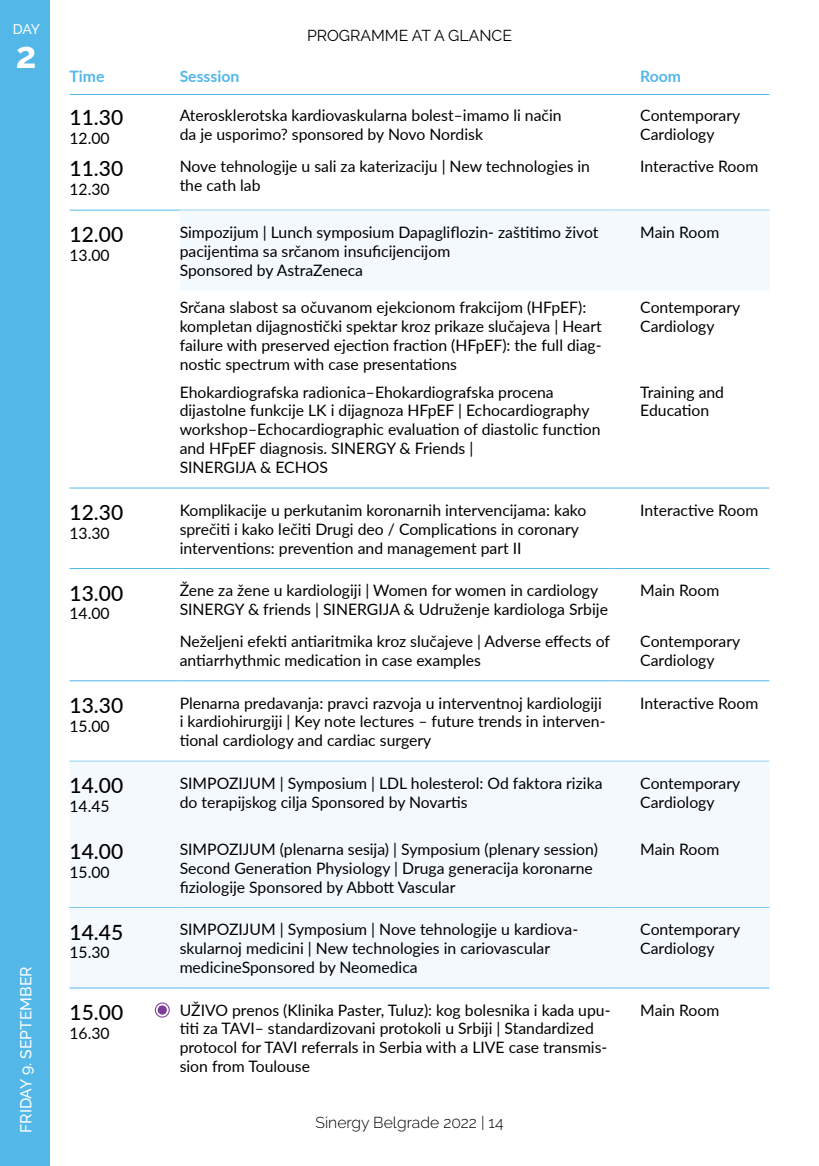
<style>
.page{position:relative;width:819px;height:1166px;background:#fff}
.page>*{position:absolute;margin:0;border:0;box-sizing:border-box;transform-origin:0 0}
.t1{font:700 36.75px "Raleway";color:#fff}
.t2{font:500 21px "Lato";color:#000}
.t3{font:15.75px/18.9px "Lato";color:#000}
.t4{font:300 15.75px "Raleway";color:#000}
.t5{font:15.75px "Raleway";color:#000}
.t6{font:500 15.75px "Raleway";color:#fff}
.t7{font:700 15.75px "Lato";color:#53b7e8}
.t8{font:500 14px "Raleway";color:#fff}
</style>
<div class="page">
<div style="left:0;top:0;width:50px;height:1166px;background:#53b7e8"></div>
<div style="left:70px;top:828px;width:699px;height:79px;background:#f4f9fd"></div>
<hr style="left:69px;top:907px;width:111px;height:1px;background:#53b7e8">
<hr style="left:180px;top:907px;width:430px;height:1px;background:#53b7e8">
<hr style="left:610px;top:907px;width:159px;height:1px;background:#53b7e8">
<svg style="left:155px;top:1002px;width:15px;height:15px"></svg>
<hr style="left:69px;top:94px;width:700px;height:1px;background:#53b7e8">
<hr style="left:69px;top:680px;width:111px;height:1px;background:#53b7e8">
<hr style="left:180px;top:680px;width:430px;height:1px;background:#53b7e8">
<hr style="left:610px;top:680px;width:159px;height:1px;background:#53b7e8">
<hr style="left:69px;top:568px;width:111px;height:1px;background:#53b7e8">
<hr style="left:180px;top:568px;width:430px;height:1px;background:#53b7e8">
<hr style="left:610px;top:568px;width:159px;height:1px;background:#53b7e8">
<hr style="left:69px;top:210px;width:111px;height:1px;background:#53b7e8">
<div style="left:180px;top:210px;width:589px;height:80px;background:#f4f9fd"></div>
<hr style="left:180px;top:488px;width:430px;height:1px;background:#53b7e8">
<hr style="left:610px;top:488px;width:159px;height:1px;background:#53b7e8">
<hr style="left:69px;top:488px;width:111px;height:1px;background:#53b7e8">
<div style="left:69px;top:908px;width:700px;height:80px;background:#f4f9fd"></div>
<hr style="left:69px;top:988px;width:111px;height:1px;background:#53b7e8">
<hr style="left:180px;top:988px;width:430px;height:1px;background:#53b7e8">
<hr style="left:610px;top:988px;width:159px;height:1px;background:#53b7e8">
<div style="left:69px;top:761px;width:700px;height:66px;background:#f4f9fd"></div>
<p class="t8" style="left:13px;top:20px;width:29px">DAY</p>
<h1 class="t1" style="left:16px;top:34px;width:22px">2</h1>
<p class="t6" style="left:17px;top:1133px;width:168px;rotate:-90deg">FRIDAY 9. SEPTEMBER</p>
<p class="t5" style="left:307px;top:27px;width:206px">PROGRAMME AT A GLANCE</p>
<p class="t7" style="left:69px;top:65px;width:36px">Time</p>
<p class="t7" style="left:180px;top:65px;width:61px">Sesssion</p>
<p class="t7" style="left:640px;top:65px;width:42px">Room</p>
<h2 class="t2" style="left:69px;top:103px;width:55px">11.30</h2>
<p class="t3" style="left:69px;top:128px;width:42px">12.00</p>
<h2 class="t2" style="left:69px;top:154px;width:55px">11.30</h2>
<p class="t3" style="left:69px;top:179px;width:42px">12.30</p>
<h2 class="t2" style="left:69px;top:219px;width:55px">12.00</h2>
<p class="t3" style="left:69px;top:245px;width:42px">13.00</p>
<h2 class="t2" style="left:69px;top:497px;width:55px">12.30</h2>
<p class="t3" style="left:69px;top:523px;width:42px">13.30</p>
<h2 class="t2" style="left:69px;top:578px;width:55px">13.00</h2>
<p class="t3" style="left:69px;top:603px;width:42px">14.00</p>
<h2 class="t2" style="left:69px;top:690px;width:55px">13.30</h2>
<p class="t3" style="left:69px;top:716px;width:42px">15.00</p>
<h2 class="t2" style="left:69px;top:770px;width:55px">14.00</h2>
<p class="t3" style="left:69px;top:796px;width:42px">14.45</p>
<h2 class="t2" style="left:69px;top:836px;width:55px">14.00</h2>
<p class="t3" style="left:69px;top:862px;width:42px">15.00</p>
<h2 class="t2" style="left:69px;top:917px;width:55px">14.45</h2>
<p class="t3" style="left:69px;top:942px;width:42px">15.30</p>
<h2 class="t2" style="left:69px;top:997px;width:55px">15.00</h2>
<p class="t3" style="left:69px;top:1023px;width:42px">16.30</p>
<p class="t3" style="left:180px;top:105px;width:383px">Aterosklerotska kardiovaskularna bolest–imamo li način da je usporimo? sponsored by Novo Nordisk</p>
<p class="t3" style="left:640px;top:105px;width:101px">Contemporary<br>Cardiology</p>
<p class="t3" style="left:180px;top:156px;width:412px">Nove tehnologije u sali za katerizaciju | New technologies in the cath lab</p>
<p class="t3" style="left:640px;top:156px;width:119px">Interactive Room</p>
<p class="t3" style="left:180px;top:222px;width:420px">Simpozijum | Lunch symposium Dapagliflozin- zaštitimo život pacijentima sa srčanom insuficijencijom<br>Sponsored by AstraZeneca</p>
<p class="t3" style="left:640px;top:222px;width:80px">Main Room</p>
<p class="t3" style="left:180px;top:297px;width:423px">Srčana slabost sa očuvanom ejekcionom frakcijom (HFpEF): kompletan dijagnostički spektar kroz prikaze slučajeva | Heart failure with preserved ejection fraction (HFpEF): the full diag&shy;nostic spectrum with case presentations</p>
<p class="t3" style="left:640px;top:297px;width:101px">Contemporary<br>Cardiology</p>
<p class="t3" style="left:180px;top:382px;width:422px">Ehokardiografska radionica–Ehokardiografska procena dijastolne funkcije LK i dijagnoza HFpEF | Echocardiography workshop–Echocardiographic evaluation of diastolic function and HFpEF diagnosis. SINERGY &amp; Friends |<br>SINERGIJA &amp; ECHOS</p>
<p class="t3" style="left:640px;top:382px;width:85px">Training and<br>Education</p>
<p class="t3" style="left:180px;top:500px;width:408px">Komplikacije u perkutanim koronarnih intervencijama: kako sprečiti i kako lečiti Drugi deo / Complications in coronary interventions: prevention and management part II</p>
<p class="t3" style="left:640px;top:500px;width:119px">Interactive Room</p>
<p class="t3" style="left:180px;top:580px;width:430px">Žene za žene u kardiologiji | Women for women in cardiology<br>SINERGY &amp; friends | SINERGIJA &amp; Udruženje kardiologa Srbije</p>
<p class="t3" style="left:640px;top:580px;width:80px">Main Room</p>
<p class="t3" style="left:180px;top:631px;width:432px">Neželjeni efekti antiaritmika kroz slučajeve | Adverse effects of antiarrhythmic medication in case examples</p>
<p class="t3" style="left:640px;top:631px;width:101px">Contemporary<br>Cardiology</p>
<p class="t3" style="left:180px;top:693px;width:427px">Plenarna predavanja: pravci razvoja u interventnoj kardiologiji i kardiohirurgiji | Key note lectures – future trends in interven&shy;tional cardiology and cardiac surgery</p>
<p class="t3" style="left:640px;top:693px;width:119px">Interactive Room</p>
<p class="t3" style="left:180px;top:773px;width:424px">SIMPOZIJUM | Symposium | LDL holesterol: Od faktora rizika do terapijskog cilja Sponsored by Novartis</p>
<p class="t3" style="left:640px;top:773px;width:101px">Contemporary<br>Cardiology</p>
<p class="t3" style="left:180px;top:839px;width:419px">SIMPOZIJUM (plenarna sesija) | Symposium (plenary session)<br>Second Generation Physiology | Druga generacija koronarne fiziologije Sponsored by Abbott Vascular</p>
<p class="t3" style="left:640px;top:839px;width:80px">Main Room</p>
<p class="t3" style="left:180px;top:919px;width:400px">SIMPOZIJUM | Symposium | Nove tehnologije u kardiova&shy;skularnoj medicini | New technologies in cariovascular medicineSponsored by Neomedica</p>
<p class="t3" style="left:640px;top:919px;width:101px">Contemporary<br>Cardiology</p>
<p class="t3" style="left:180px;top:1000px;width:432px">UŽIVO prenos (Klinika Paster, Tuluz): kog bolesnika i kada upu&shy;titi za TAVI– standardizovani protokoli u Srbiji | Standardized protocol for TAVI referrals in Serbia with a LIVE case transmis&shy;sion from Toulouse</p>
<p class="t3" style="left:640px;top:1000px;width:80px">Main Room</p>
<p class="t4" style="left:315px;top:1113px;width:189px">Sinergy Belgrade 2022 | 14</p>
</div>
